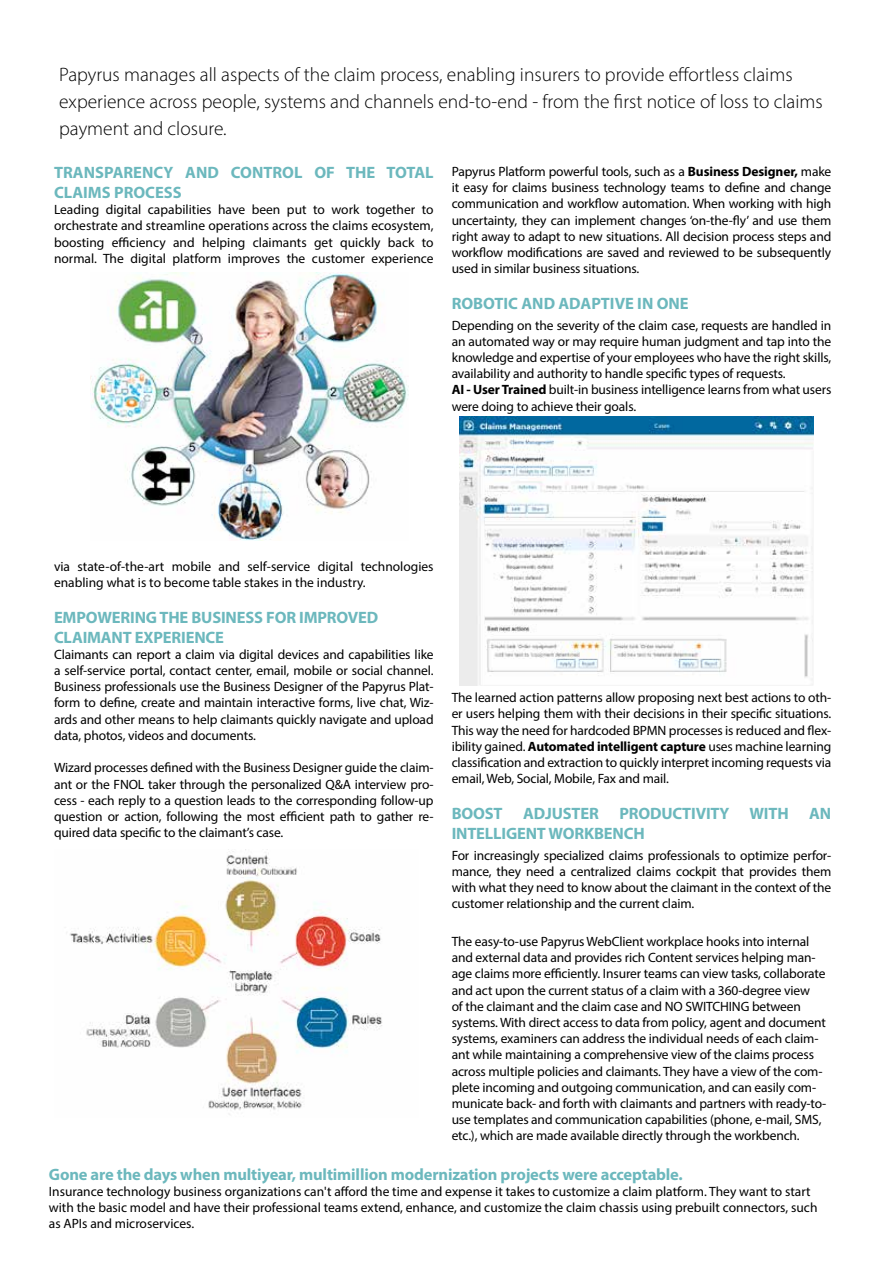
<style>
.page{position:relative;width:893px;height:1263px;background:#fff}
.page>*{position:absolute;margin:0;border:0;box-sizing:border-box;transform-origin:0 0}
.t1{font:300 19.5px/27px "Myriad Pro";color:#000}
.t2{font:700 16.5px/19.8px "Myriad Pro";letter-spacing:-.01em;color:#6cb8bd}
.t3{font:13.5px/16.2px "Myriad Pro";letter-spacing:-.01em;color:#000;text-align:justify}
.s1{font-weight:700}
</style>
<div class="page">
<img style="left:91px;top:272px;width:317px;height:269px">
<img style="left:459px;top:417px;width:355px;height:268px">
<img style="left:69px;top:849px;width:313px;height:266px">
<h1 class="t1" style="left:59px;top:60px;width:765px">Papyrus manages all aspects of the claim process, enabling insurers to provide effortless claims experience across people, systems and channels end-to-end - from the first notice of loss to claims payment and closure.</h1>
<p class="t2" style="left:54px;top:162px;width:381px">TRANSPARENCY AND CONTROL OF THE TOTAL<br>CLAIMS PROCESS</p>
<p class="t3" style="left:54px;top:201px;width:381px">Leading digital capabilities have been put to work together to orchestrate and streamline operations across the claims ecosystem, boosting efficiency and helping claimants get quickly back to normal. The digital platform improves the customer experience</p>
<p class="t3" style="left:452px;top:163px;width:381px">Papyrus Platform powerful tools, such as a <span class="s1">Business Designer,</span> make it easy for claims business technology teams to define and change communication and workflow automation. When working with high uncertainty, they can implement changes ‘on-the-fly’ and use them right away to adapt to new situations. All decision process steps and workflow modifications are saved and reviewed to be subsequently used in similar business situations.</p>
<p class="t2" style="left:452px;top:293px;width:239px">ROBOTIC AND ADAPTIVE IN ONE</p>
<p class="t3" style="left:452px;top:317px;width:381px;text-align:left">Depending on the severity of the claim case, requests are handled in an automated way or may require human judgment and tap into the knowledge and expertise of your employees who have the right skills, availability and authority to handle specific types of requests.<br><span class="s1">AI - User Trained</span> built-in business intelligence learns from what users were doing to achieve their goals.</p>
<p class="t3" style="left:54px;top:558px;width:381px">via state-of-the-art mobile and self-service digital technologies enabling what is to become table stakes in the industry.</p>
<p class="t2" style="left:54px;top:607px;width:326px">EMPOWERING THE BUSINESS FOR IMPROVED<br>CLAIMANT EXPERIENCE</p>
<p class="t3" style="left:54px;top:646px;width:381px">Claimants can report a claim via digital devices and capabilities like a self-service portal, contact center, email, mobile or social channel.<br>Business professionals use the Business Designer of the Papyrus Plat&shy;form to define, create and maintain interactive forms, live chat, Wiz&shy;ards and other means to help claimants quickly navigate and upload data, photos, videos and documents.</p>
<p class="t3" style="left:54px;top:759px;width:381px">Wizard processes defined with the Business Designer guide the claim&shy;ant or the FNOL taker through the personalized Q&amp;A interview pro&shy;cess - each reply to a question leads to the corresponding follow-up question or action, following the most efficient path to gather re&shy;quired data specific to the claimant’s case.</p>
<p class="t3" style="left:452px;top:689px;width:381px">The learned action patterns allow proposing next best actions to oth&shy;er users helping them with their decisions in their specific situations.<br>This way the need for hardcoded BPMN processes is reduced and flex&shy;ibility gained. <span class="s1">Automated intelligent capture</span> uses machine learning classification and extraction to quickly interpret incoming requests via email, Web, Social, Mobile, Fax and mail.</p>
<p class="t2" style="left:452px;top:803px;width:381px">BOOST ADJUSTER PRODUCTIVITY WITH AN<br>INTELLIGENT WORKBENCH</p>
<p class="t3" style="left:452px;top:847px;width:381px">For increasingly specialized claims professionals to optimize perfor&shy;mance, they need a centralized claims cockpit that provides them with what they need to know about the claimant in the context of the customer relationship and the current claim.</p>
<p class="t3" style="left:452px;top:933px;width:376px;text-align:left">The easy-to-use Papyrus WebClient workplace hooks into internal and external data and provides rich Content services helping man&shy;age claims more efficiently. Insurer teams can view tasks, collaborate and act upon the current status of a claim with a 360-degree view<br>of the claimant and the claim case and NO SWITCHING between systems. With direct access to data from policy, agent and document systems, examiners can address the individual needs of each claim&shy;ant while maintaining a comprehensive view of the claims process across multiple policies and claimants. They have a view of the com&shy;plete incoming and outgoing communication, and can easily com&shy;municate back- and forth with claimants and partners with ready-to&shy;use templates and communication capabilities (phone, e-mail, SMS, etc.), which are made available directly through the workbench.</p>
<p class="t2" style="left:49px;top:1164px;width:636px">Gone are the days when multiyear, multimillion modernization projects were acceptable.</p>
<p class="t3" style="left:49px;top:1183px;width:770px;text-align:left">Insurance technology business organizations can't afford the time and expense it takes to customize a claim platform. They want to start with the basic model and have their professional teams extend, enhance, and customize the claim chassis using prebuilt connectors, such as APIs and microservices.</p>
</div>
